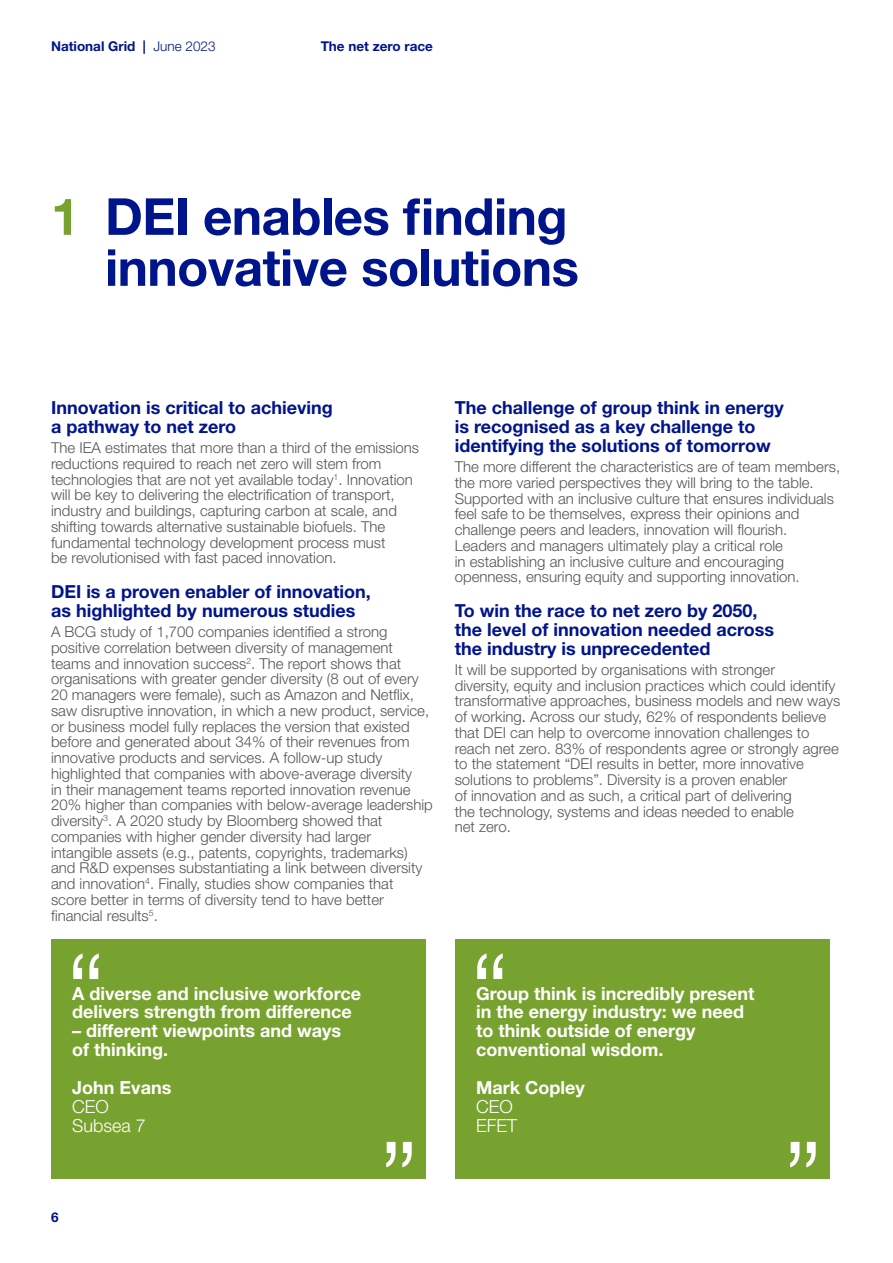
<style>
.page{position:relative;width:893px;height:1263px;background:#fff}
.page>*{position:absolute;margin:0;border:0;box-sizing:border-box;transform-origin:0 0}
.t1{font:300 105px "Helvetica Neue LT Std";color:#fff}
.t2{font:700 51px/51px "Helvetica Neue LT Std";letter-spacing:-.01em;color:#00148c;text-align:right}
.t3{font:700 18px/18.9px "Helvetica Neue LT Std";color:#00148c}
.t4{font:700 18px/18.9px "Helvetica Neue LT Std";color:#fff}
.t5{font:300 18px/18.9px "Helvetica Neue LT Std";color:#fff}
.t6{font:300 15px/15.8px "Helvetica Neue LT Std";color:#55555a}
.t7{font:700 13.5px "Helvetica Neue LT Std";color:#00148c}
.s1{font-weight:300}
.s2{color:#78a22f}
.s3{color:#00148c}
</style>
<div class="page">
<div style="left:51px;top:940px;width:374px;height:239px;background:#78a22f"></div>
<div style="left:455px;top:940px;width:374px;height:239px;background:#78a22f"></div>
<p class="t7" style="left:51px;top:38px;width:166px">National Grid | <span class="s1">June 2023</span></p>
<p class="t7" style="left:321px;top:38px;width:114px">The net zero race</p>
<h2 class="t2" style="left:51px;top:190px;width:529px"><span class="s2">1</span> DEI enables finding innovative solutions</h2>
<p class="t3" style="left:51px;top:398px;width:283px">Innovation is critical to achieving a pathway to net zero</p>
<p class="t6" style="left:51px;top:440px;width:370px">The IEA estimates that more than a third of the emissions reductions required to reach net zero will stem from technologies that are not yet available today<sup>1</sup>. Innovation will be key to delivering the electrification of transport, industry and buildings, capturing carbon at scale, and shifting towards alternative sustainable biofuels. The fundamental technology development process must<br>be revolutionised with fast paced innovation.</p>
<p class="t3" style="left:51px;top:582px;width:321px">DEI is a proven enabler of innovation, as highlighted by numerous studies</p>
<p class="t6" style="left:51px;top:623px;width:383px">A BCG study of 1,700 companies identified a strong positive correlation between diversity of management teams and innovation success<sup>2</sup>. The report shows that organisations with greater gender diversity (8 out of every 20 managers were female), such as Amazon and Netflix, saw disruptive innovation, in which a new product, service, or business model fully replaces the version that existed before and generated about 34% of their revenues from innovative products and services. A follow-up study highlighted that companies with above-average diversity<br>in their management teams reported innovation revenue 20% higher than companies with below-average leadership diversity<sup>3</sup>. A 2020 study by Bloomberg showed that companies with higher gender diversity had larger intangible assets (e.g., patents, copyrights, trademarks) and R&amp;D expenses substantiating a link between diversity and innovation<sup>4</sup>. Finally, studies show companies that<br>score better in terms of diversity tend to have better financial results<sup>5</sup>.</p>
<p class="t3" style="left:455px;top:398px;width:330px">The challenge of group think in energy is recognised as a key challenge to identifying the solutions of tomorrow</p>
<p class="t6" style="left:455px;top:459px;width:387px">The more different the characteristics are of team members, the more varied perspectives they will bring to the table.<br>Supported with an inclusive culture that ensures individuals feel safe to be themselves, express their opinions and challenge peers and leaders, innovation will flourish.<br>Leaders and managers ultimately play a critical role<br>in establishing an inclusive culture and encouraging openness, ensuring equity and supporting innovation.</p>
<p class="t3" style="left:455px;top:601px;width:321px">To win the race to net zero by 2050, the level of innovation needed across the industry is unprecedented</p>
<p class="t6" style="left:455px;top:661px;width:387px">It will be supported by organisations with stronger<br>diversity, equity and inclusion practices which could identify transformative approaches, business models and new ways of working<span class="s3">.</span> Across our study, 62% of respondents believe that DEI can help to overcome innovation challenges to reach net zero. 83% of respondents agree or strongly agree to the statement “DEI results in better, more innovative solutions to problems”. Diversity is a proven enabler<br>of innovation and as such, a critical part of delivering<br>the technology, systems and ideas needed to enable<br>net zero.</p>
<h1 class="t1" style="left:67px;top:927px;width:40px">“</h1>
<h1 class="t1" style="left:470px;top:927px;width:40px">“</h1>
<p class="t4" style="left:72px;top:983px;width:290px">A diverse and inclusive workforce delivers strength from difference</p>
<p class="t4" style="left:72px;top:1021px;width:270px">– different viewpoints and ways of thinking.</p>
<p class="t4" style="left:72px;top:1078px;width:101px">John Evans</p>
<p class="t5" style="left:72px;top:1097px;width:75px">CEO<br>Subsea 7</p>
<p class="t4" style="left:476px;top:983px;width:280px">Group think is incredibly present in the energy industry: we need to think outside of energy conventional wisdom.</p>
<p class="t4" style="left:476px;top:1078px;width:110px">Mark Copley</p>
<p class="t5" style="left:476px;top:1097px;width:43px">CEO<br>EFET</p>
<h1 class="t1" style="left:418px;top:1194px;width:40px;rotate:-180deg">“</h1>
<h1 class="t1" style="left:822px;top:1194px;width:40px;rotate:-180deg">“</h1>
<p class="t7" style="left:51px;top:1208px;width:9px">6</p>
</div>
